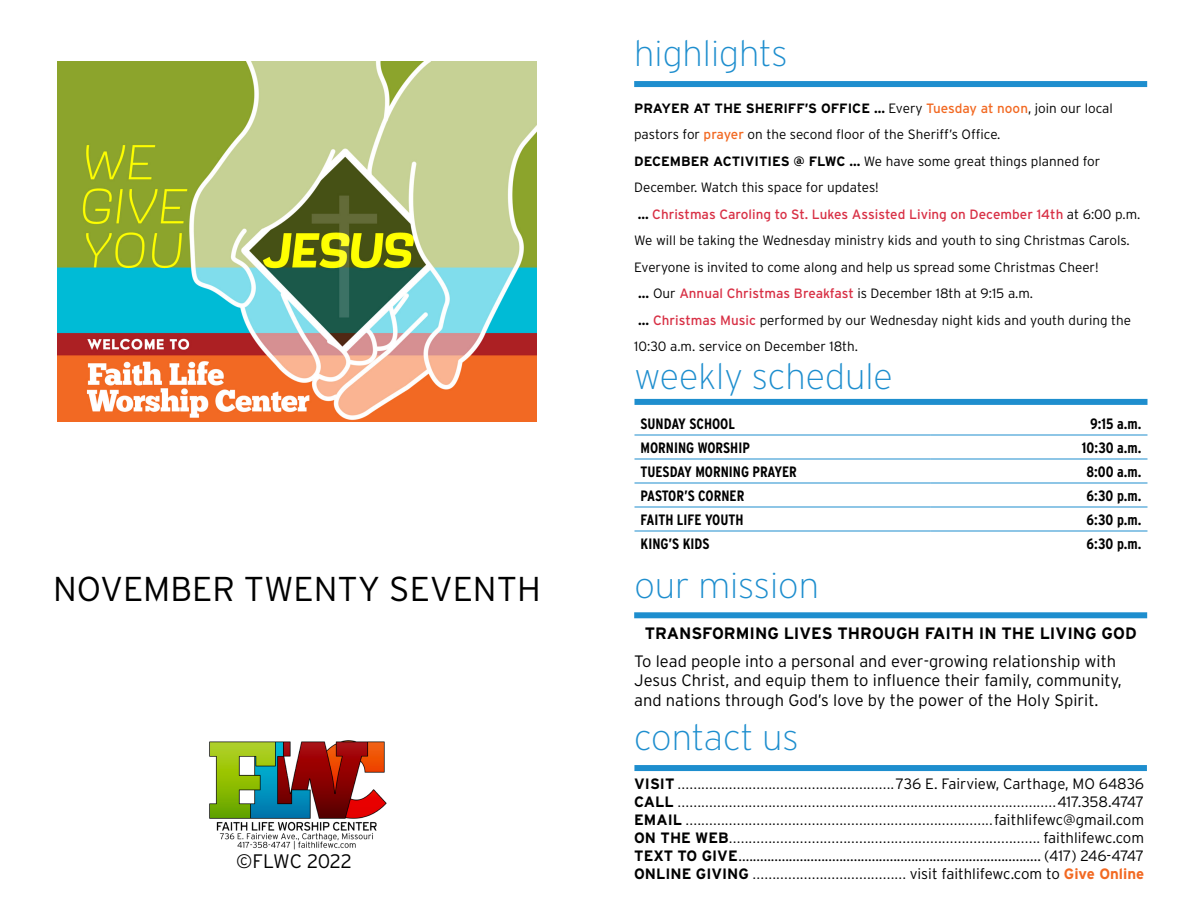
<style>
.page{position:relative;width:1188px;height:918px;background:#fff}
.page>*{position:absolute;margin:0;border:0;box-sizing:border-box;transform-origin:0 0}
.t1{font:200 36px "Interstate";color:#1e8ece}
.t2{font:300 34.5px "Interstate";color:#000}
.t3{font:300 19.5px "Interstate";letter-spacing:-.02em;color:#000}
.t4{font:300 16.5px/19.8px "Interstate";color:#000}
.t5{font:700 16.5px "Interstate";color:#000}
.t6{font:15px "Roboto";color:#000}
.t7{font:700 15px "Interstate Condensed";color:#000}
.t8{font:300 15px "Interstate";letter-spacing:-.025em;color:#000}
.t9{font:300 13.5px/26.4px "Interstate";color:#000}
.s1{font-weight:700}
.s2{font-weight:400;color:#f26922}
.s3{font-weight:400;color:#d83045}
.s4{font-family:"Interstate";font-weight:700}
.s5{font-family:"Interstate";font-weight:300}
.s6{font-family:"Interstate";font-weight:700;color:#f26922}
</style>
<div class="page">
<img style="left:57px;top:62px;width:480px;height:360px">
<img style="left:209px;top:740px;width:178px;height:110px">
<div style="left:634px;top:81px;width:513px;height:6px;background:#1e8ece"></div>
<div style="left:634px;top:399px;width:514px;height:6px;background:#1e8ece"></div>
<hr style="left:634px;top:435px;width:238px;height:1px;background:#1e8ece">
<hr style="left:872px;top:435px;width:58px;height:1px;background:#1e8ece">
<hr style="left:930px;top:435px;width:217px;height:1px;background:#1e8ece">
<hr style="left:634px;top:459px;width:238px;height:1px;background:#1e8ece">
<hr style="left:872px;top:459px;width:58px;height:1px;background:#1e8ece">
<hr style="left:930px;top:459px;width:217px;height:1px;background:#1e8ece">
<hr style="left:634px;top:483px;width:238px;height:1px;background:#1e8ece">
<hr style="left:872px;top:483px;width:58px;height:1px;background:#1e8ece">
<hr style="left:930px;top:483px;width:217px;height:1px;background:#1e8ece">
<hr style="left:634px;top:507px;width:238px;height:1px;background:#1e8ece">
<hr style="left:872px;top:507px;width:58px;height:1px;background:#1e8ece">
<hr style="left:930px;top:507px;width:217px;height:1px;background:#1e8ece">
<hr style="left:634px;top:531px;width:238px;height:1px;background:#1e8ece">
<hr style="left:872px;top:531px;width:58px;height:1px;background:#1e8ece">
<hr style="left:930px;top:531px;width:217px;height:1px;background:#1e8ece">
<div style="left:634px;top:612px;width:513px;height:6px;background:#1e8ece"></div>
<div style="left:634px;top:765px;width:513px;height:6px;background:#1e8ece"></div>
<p class="t2" style="left:53px;top:570px;width:489px">NOVEMBER TWENTY SEVENTH</p>
<p class="t3" style="left:236px;top:850px;width:117px">©FLWC 2022</p>
<p class="t1" style="left:634px;top:34px;width:155px">highlights</p>
<p class="t9" style="left:634px;top:95px;width:480px"><span class="s1">PRAYER AT THE SHERIFF’S OFFICE ...</span> Every <span class="s2">Tuesday at noon</span>, join our local pastors for <span class="s2">prayer</span> on the second floor of the Sheriff’s Office.</p>
<p class="t9" style="left:634px;top:148px;width:468px"><span class="s1">DECEMBER ACTIVITIES @ FLWC ...</span> We have some great things planned for<br>December. Watch this space for updates!</p>
<p class="t9" style="left:634px;top:201px;width:508px"><span class="s1">...</span> <span class="s3">Christmas Caroling to St. Lukes Assisted Living on December 14th</span> at 6:00 p.m.<br>We will be taking the Wednesday ministry kids and youth to sing Christmas Carols.<br>Everyone is invited to come along and help us spread some Christmas Cheer!</p>
<p class="t9" style="left:638px;top:280px;width:397px"><span class="s1">...</span> Our <span class="s3">Annual Christmas Breakfast</span> is December 18th at 9:15 a.m.</p>
<p class="t9" style="left:634px;top:306px;width:499px"><span class="s1">...</span> <span class="s3">Christmas Music</span> performed by our Wednesday night kids and youth during the<br>10:30 a.m. service on December 18th.</p>
<p class="t1" style="left:634px;top:356px;width:260px">weekly schedule</p>
<p class="t7" style="left:640px;top:415px;width:96px">SUNDAY SCHOOL</p>
<p class="t7" style="left:1090px;top:415px;width:53px">9:15 a.m.</p>
<p class="t7" style="left:640px;top:439px;width:111px">MORNING WORSHIP</p>
<p class="t7" style="left:1082px;top:439px;width:61px">10:30 a.m.</p>
<p class="t7" style="left:640px;top:463px;width:158px">TUESDAY MORNING PRAYER</p>
<p class="t7" style="left:1086px;top:463px;width:57px">8:00 a.m.</p>
<p class="t7" style="left:640px;top:487px;width:105px">PASTOR’S CORNER</p>
<p class="t7" style="left:1087px;top:487px;width:56px">6:30 p.m.</p>
<p class="t7" style="left:640px;top:511px;width:105px">FAITH LIFE YOUTH</p>
<p class="t7" style="left:1087px;top:511px;width:56px">6:30 p.m.</p>
<p class="t7" style="left:640px;top:535px;width:70px">KING’S KIDS</p>
<p class="t7" style="left:1087px;top:535px;width:56px">6:30 p.m.</p>
<p class="t1" style="left:634px;top:565px;width:186px">our mission</p>
<p class="t5" style="left:645px;top:624px;width:493px">TRANSFORMING LIVES THROUGH FAITH IN THE LIVING GOD</p>
<p class="t4" style="left:634px;top:651px;width:489px">To lead people into a personal and ever-growing relationship with<br>Jesus Christ, and equip them to influence their family, community, and nations through God’s love by the power of the Holy Spirit.</p>
<p class="t1" style="left:634px;top:718px;width:166px">contact us</p>
<p class="t6" style="left:634px;top:773px;width:512px"><span class="s4">VISIT</span> .......................................................<span class="s5">736 E. Fairview, Carthage, MO 64836</span></p>
<p class="t6" style="left:634px;top:791px;width:511px"><span class="s4">CALL</span> ................................................................................................<span class="s5">417.358.4747</span></p>
<p class="t6" style="left:634px;top:809px;width:512px"><span class="s4">EMAIL</span> ..............................................................................<span class="s5">faithlifewc@gmail.com</span></p>
<p class="t6" style="left:634px;top:827px;width:511px"><span class="s4">ON THE WEB</span>............................................................................... <span class="s5">faithlifewc.com</span></p>
<p class="t8" style="left:634px;top:847px;width:512px"><span class="s1">TEXT TO GIVE</span>.................................................................................... (417) 246-4747</p>
<p class="t6" style="left:634px;top:863px;width:512px"><span class="s4">ONLINE GIVING</span> ....................................... <span class="s5">visit faithlifewc.com to</span> <span class="s6">Give Online</span></p>
</div>
